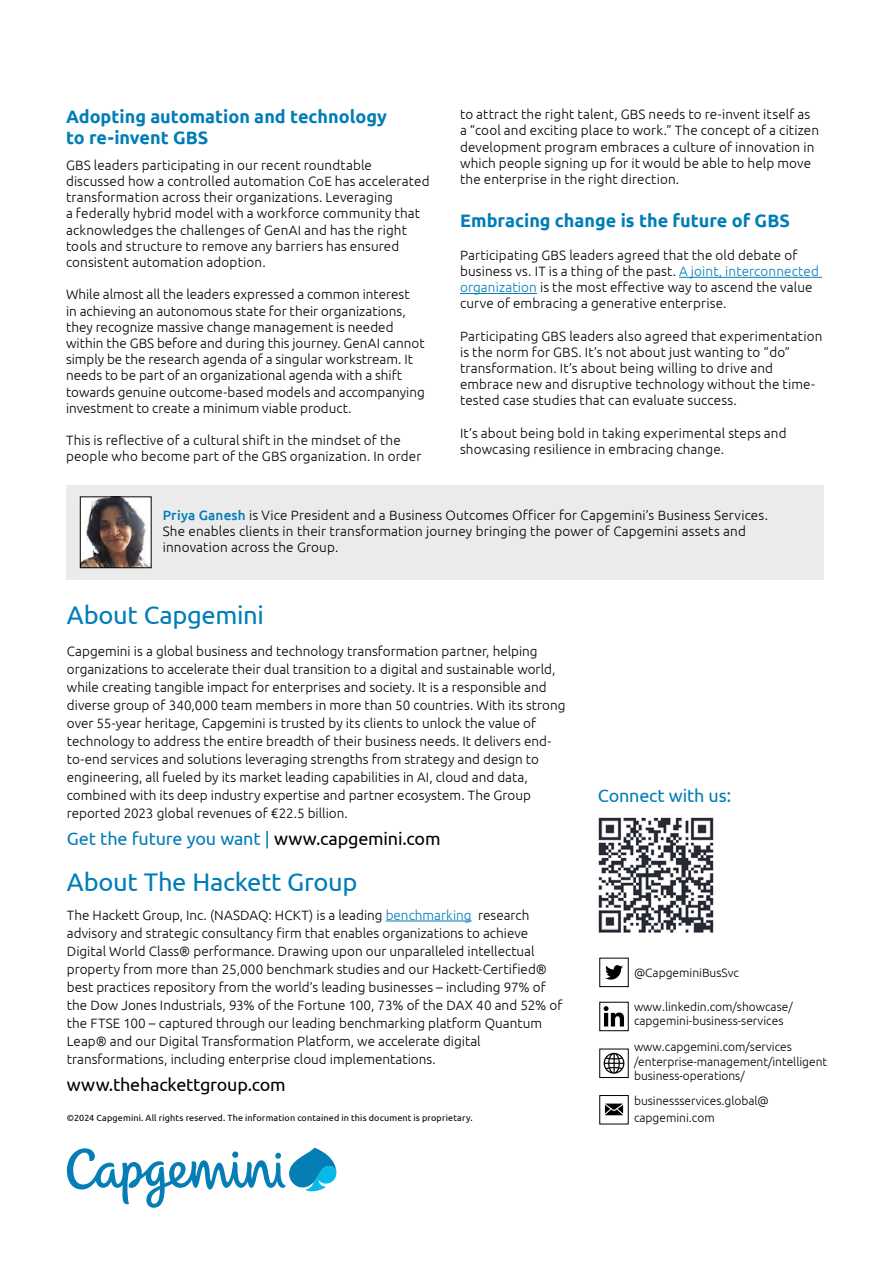
<style>
.page{position:relative;width:893px;height:1263px;background:#fff}
.page>*{position:absolute;margin:0;border:0;box-sizing:border-box;transform-origin:0 0}
.t1{font:25.5px "Ubuntu";letter-spacing:-.01em;color:#007db7}
.t2{font:700 18px/21.6px "Ubuntu";color:#007db7}
.t3{font:18px "Ubuntu";letter-spacing:-.01em;color:#007db7}
.t4{font:18px "Ubuntu";letter-spacing:-.01em;color:#000}
.t5{font:300 13.5px/16.2px "Ubuntu";letter-spacing:.005em;color:#000}
.t6{font:300 12px/14.4px "Ubuntu";color:#000}
.t7{font:9px "Ubuntu";letter-spacing:.015em;color:#000}
.s1{color:#007db7}
.s2{font-weight:500;color:#007db7}
.s3{color:#000}
.s4{color:#fff}
</style>
<div class="page">
<div style="left:67px;top:486px;width:757px;height:94px;background:#ebebeb"></div>
<img style="left:82px;top:499px;width:67px;height:67px">
<div style="left:80px;top:497px;width:71px;height:71px;border:1px solid #000"></div>
<hr style="left:386px;top:920px;width:86px;height:1px;background:#007db7">
<svg style="left:599px;top:957px;width:30px;height:168px"></svg>
<img style="left:598px;top:817px;width:116px;height:116px">
<svg style="left:599px;top:958px;width:30px;height:30px"></svg>
<hr style="left:679px;top:277px;width:143px;height:1px;background:#007db7">
<hr style="left:460px;top:293px;width:77px;height:1px;background:#007db7">
<svg style="left:67px;top:1148px;width:269px;height:60px"></svg>
<h2 class="t2" style="left:66px;top:105px;width:322px">Adopting automation and technology to re-invent GBS</h2>
<p class="t5" style="left:66px;top:157px;width:365px">GBS leaders participating in our recent roundtable discussed how a controlled automation CoE has accelerated transformation across their organizations. Leveraging<br>a federally hybrid model with a workforce community that acknowledges the challenges of GenAI and has the right tools and structure to remove any barriers has ensured consistent automation adoption.</p>
<p class="t5" style="left:66px;top:286px;width:360px">While almost all the leaders expressed a common interest<br>in achieving an autonomous state for their organizations, they recognize massive change management is needed within the GBS before and during this journey. GenAI cannot simply be the research agenda of a singular workstream. It needs to be part of an organizational agenda with a shift towards genuine outcome-based models and accompanying investment to create a minimum viable product.</p>
<p class="t5" style="left:66px;top:432px;width:357px">This is reflective of a cultural shift in the mindset of the people who become part of the GBS organization. In order</p>
<p class="t5" style="left:460px;top:106px;width:360px">to attract the right talent, GBS needs to re-invent itself as a “cool and exciting place to work.” The concept of a citizen development program embraces a culture of innovation in which people signing up for it would be able to help move the enterprise in the right direction.</p>
<h2 class="t2" style="left:460px;top:210px;width:331px">Embracing change is the future of GBS</h2>
<p class="t5" style="left:460px;top:246px;width:360px">Participating GBS leaders agreed that the old debate of business vs. IT is a thing of the past. <span class="s1">A joint, interconnected organization</span> is the most effective way to ascend the value curve of embracing a generative enterprise.</p>
<p class="t5" style="left:460px;top:327px;width:364px">Participating GBS leaders also agreed that experimentation is the norm for GBS. It’s not about just wanting to “do” transformation. It’s about being willing to drive and embrace new and disruptive technology without the time&shy;tested case studies that can evaluate success.</p>
<p class="t5" style="left:460px;top:425px;width:328px">It’s about being bold in taking experimental steps and showcasing resilience in embracing change.</p>
<p class="t5" style="left:163px;top:507px;width:607px"><span class="s2">Priya Ganesh</span> is Vice President and a Business Outcomes Officer for Capgemini’s Business Services.<br>She enables clients in their transformation journey bringing the power of Capgemini assets and innovation across the Group.</p>
<h1 class="t1" style="left:67px;top:599px;width:199px">About Capgemini</h1>
<p class="t5" style="left:67px;top:641px;width:500px;line-height:18px">Capgemini is a global business and technology transformation partner, helping organizations to accelerate their dual transition to a digital and sustainable world, while creating tangible impact for enterprises and society. It is a responsible and diverse group of 340,000 team members in more than 50 countries. With its strong over 55-year heritage, Capgemini is trusted by its clients to unlock the value of technology to address the entire breadth of their business needs. It delivers end&shy;to-end services and solutions leveraging strengths from strategy and design to engineering, all fueled by its market leading capabilities in AI, cloud and data, combined with its deep industry expertise and partner ecosystem. The Group reported 2023 global revenues of €22.5 billion.</p>
<h2 class="t3" style="left:67px;top:828px;width:375px">Get the future you want | <span class="s3">www.capgemini.com</span></h2>
<h1 class="t1" style="left:67px;top:866px;width:292px">About The Hackett Group</h1>
<p class="t5" style="left:67px;top:905px;width:497px;line-height:18px">The Hackett Group, Inc. (NASDAQ: HCKT) is a leading <span class="s1">benchmarking</span><span class="s4">,</span> research advisory and strategic consultancy firm that enables organizations to achieve Digital World Class® performance. Drawing upon our unparalleled intellectual property from more than 25,000 benchmark studies and our Hackett-Certified® best practices repository from the world’s leading businesses – including 97% of the Dow Jones Industrials, 93% of the Fortune 100, 73% of the DAX 40 and 52% of the FTSE 100 – captured through our leading benchmarking platform Quantum Leap® and our Digital Transformation Platform, we accelerate digital transformations, including enterprise cloud implementations.</p>
<h2 class="t4" style="left:67px;top:1074px;width:220px">www.thehackettgroup.com</h2>
<p class="t7" style="left:67px;top:1112px;width:407px">©2024 Capgemini. All rights reserved. The information contained in this document is proprietary.</p>
<h2 class="t3" style="left:598px;top:785px;width:135px">Connect with us:</h2>
<p class="t6" style="left:634px;top:965px;width:106px">@CapgeminiBusSvc</p>
<p class="t6" style="left:634px;top:1000px;width:160px;line-height:13.5px">www.linkedin.com/showcase/ capgemini-business-services</p>
<p class="t6" style="left:634px;top:1039px;width:195px">www.capgemini.com/services /enterprise-management/intelligent business-operations/</p>
<p class="t6" style="left:634px;top:1092px;width:136px;line-height:16.2px">businessservices.global@ capgemini.com</p>
</div>
